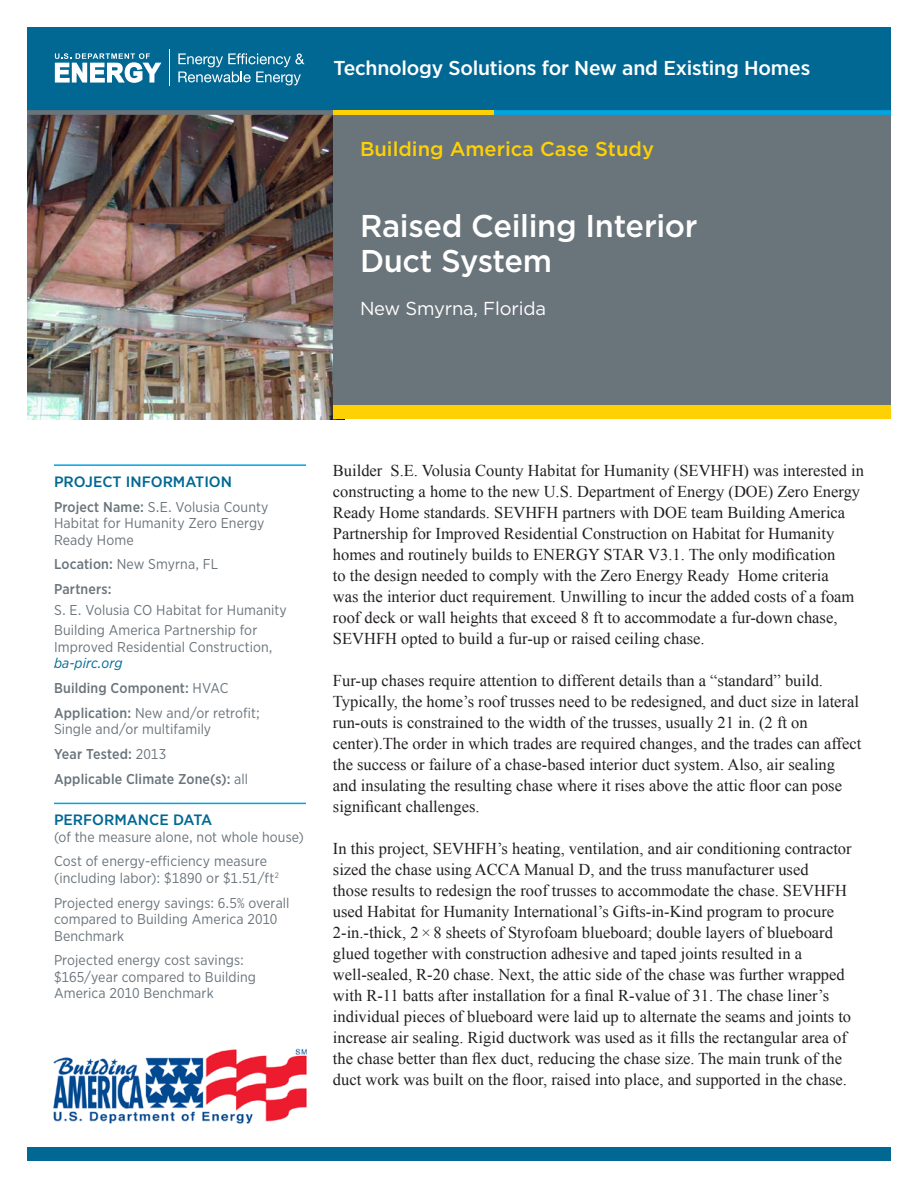
<style>
.page{position:relative;width:918px;height:1188px;background:#fff}
.page>*{position:absolute;margin:0;border:0;box-sizing:border-box;transform-origin:0 0}
.t1{font:500 31.5px/34.5px "Gotham";letter-spacing:-.01em;color:#fff}
.t2{font:500 20.1px "Gotham Narrow";letter-spacing:-.01em;color:#fff;scale:1.1 1}
.t3{font:500 20.1px "Gotham";color:#fed105}
.t4{font:18.75px "Gotham";letter-spacing:-.01em;color:#fff}
.body_text{font:16.5px/21px "Times New Roman";color:#231f20}
.Sidebar_head_2{font:500 15px "Gotham Narrow";color:#006893;scale:1.1 1}
.sidebar_text{font:14.25px/16.5px "Gotham Narrow";letter-spacing:.005em;color:#6a747b}
.sidebar_text-2{font:500 14.25px "Gotham Narrow";letter-spacing:.01em;color:#6a747b}
.Sidebar_head_2-2{font:14.25px "Gotham Narrow";letter-spacing:.01em;color:#6a747b}
.s1{font-weight:500}
.s2{font-style:italic;color:#006893}
.s3{font-weight:400}
</style>
<div class="page">
<img style="left:27px;top:115px;width:306px;height:304px">
<div style="left:333px;top:398px;width:557px;height:21px;background:#fed105"></div>
<div style="left:333px;top:92px;width:557px;height:313px;background:#6a747b"></div>
<div style="left:27px;top:1148px;width:864px;height:13px;background:#006893"></div>
<div style="left:27px;top:27px;width:864px;height:84px;background:#006893"></div>
<svg style="left:55px;top:53px;width:106px;height:30px"></svg>
<hr style="left:169px;top:50px;width:1px;height:36px;background:#fff">
<svg style="left:178px;top:53px;width:127px;height:32px"></svg>
<div style="left:336px;top:110px;width:555px;height:5px;background:#00a5e3"></div>
<div style="left:27px;top:110px;width:309px;height:5px;background:#6a747b"></div>
<div style="left:333px;top:110px;width:161px;height:5px;background:#fed105"></div>
<img style="left:53px;top:1048px;width:254px;height:76px">
<hr style="left:54px;top:464px;width:252px;height:2px;background:#00a5e3">
<hr style="left:54px;top:803px;width:252px;height:1px;background:#00a5e3">
<p class="t2" style="left:333px;top:55px;width:435px">Technology Solutions for New and Existing Homes</p>
<p class="t3" style="left:360px;top:136px;width:295px">Building America Case Study</p>
<h1 class="t1" style="left:360px;top:209px;width:339px">Raised Ceiling Interior<br>Duct System</h1>
<p class="t4" style="left:360px;top:297px;width:188px">New Smyrna, Florida</p>
<p class="Sidebar_head_2" style="left:54px;top:472px;width:163px">PROJECT INFORMATION</p>
<p class="sidebar_text" style="left:54px;top:498px;width:216px"><span class="s1">Project Name:</span> S.E. Volusia County<br>Habitat for Humanity Zero Energy<br>Ready Home</p>
<p class="sidebar_text" style="left:54px;top:556px;width:166px"><span class="s1">Location:</span> New Smyrna, FL</p>
<p class="sidebar_text-2" style="left:54px;top:580px;width:59px">Partners:</p>
<p class="sidebar_text" style="left:54px;top:601px;width:234px">S. E. Volusia CO Habitat for Humanity</p>
<p class="sidebar_text" style="left:54px;top:622px;width:220px">Building America Partnership for<br>Improved Residential Construction, <span class="s2">ba-pirc.org</span></p>
<p class="sidebar_text-2" style="left:54px;top:679px;width:176px">Building Component: <span class="s3">HVAC</span></p>
<p class="sidebar_text" style="left:54px;top:704px;width:207px"><span class="s1">Application:</span> New and/or retrofit;<br>Single and/or multifamily</p>
<p class="sidebar_text-2" style="left:54px;top:745px;width:114px">Year Tested: <span class="s3">2013</span></p>
<p class="sidebar_text-2" style="left:54px;top:770px;width:196px">Applicable Climate Zone(s): <span class="s3">all</span></p>
<p class="Sidebar_head_2" style="left:54px;top:810px;width:145px">PERFORMANCE DATA</p>
<p class="Sidebar_head_2-2" style="left:54px;top:828px;width:251px">(of the measure alone, not whole house)</p>
<p class="sidebar_text" style="left:54px;top:853px;width:226px">Cost of energy-efficiency measure (including labor): $1890 or $1.51/ft<sup>2</sup></p>
<p class="sidebar_text" style="left:54px;top:894px;width:237px">Projected energy savings: 6.5% overall compared to Building America 2010<br>Benchmark</p>
<p class="sidebar_text" style="left:54px;top:952px;width:203px">Projected energy cost savings: $165/year compared to Building<br>America 2010 Benchmark</p>
<p class="body_text" style="left:333px;top:459px;width:533px">Builder S.E. Volusia County Habitat for Humanity (SEVHFH) was interested in constructing a home to the new U.S. Department of Energy (DOE) Zero Energy Ready Home standards. SEVHFH partners with DOE team Building America Partnership for Improved Residential Construction on Habitat for Humanity homes and routinely builds to ENERGY STAR V3.1. The only modification<br>to the design needed to comply with the Zero Energy Ready Home criteria<br>was the interior duct requirement. Unwilling to incur the added costs of a foam roof deck or wall heights that exceed 8 ft to accommodate a fur-down chase, SEVHFH opted to build a fur-up or raised ceiling chase.</p>
<p class="body_text" style="left:333px;top:669px;width:530px">Fur-up chases require attention to different details than a “standard” build.<br>Typically, the home’s roof trusses need to be redesigned, and duct size in lateral run-outs is constrained to the width of the trusses, usually 21 in. (2 ft on center).The order in which trades are required changes, and the trades can affect the success or failure of a chase-based interior duct system. Also, air sealing and insulating the resulting chase where it rises above the attic floor can pose significant challenges.</p>
<p class="body_text" style="left:333px;top:837px;width:520px">In this project, SEVHFH’s heating, ventilation, and air conditioning contractor sized the chase using ACCA Manual D, and the truss manufacturer used<br>those results to redesign the roof trusses to accommodate the chase. SEVHFH used Habitat for Humanity International’s Gifts-in-Kind program to procure 2-in.-thick, 2 × 8 sheets of Styrofoam blueboard; double layers of blueboard glued together with construction adhesive and taped joints resulted in a well-sealed, R-20 chase. Next, the attic side of the chase was further wrapped with R-11 batts after installation for a final R-value of 31. The chase liner’s individual pieces of blueboard were laid up to alternate the seams and joints to increase air sealing. Rigid ductwork was used as it fills the rectangular area of the chase better than flex duct, reducing the chase size. The main trunk of the duct work was built on the floor, raised into place, and supported in the chase.</p>
</div>
